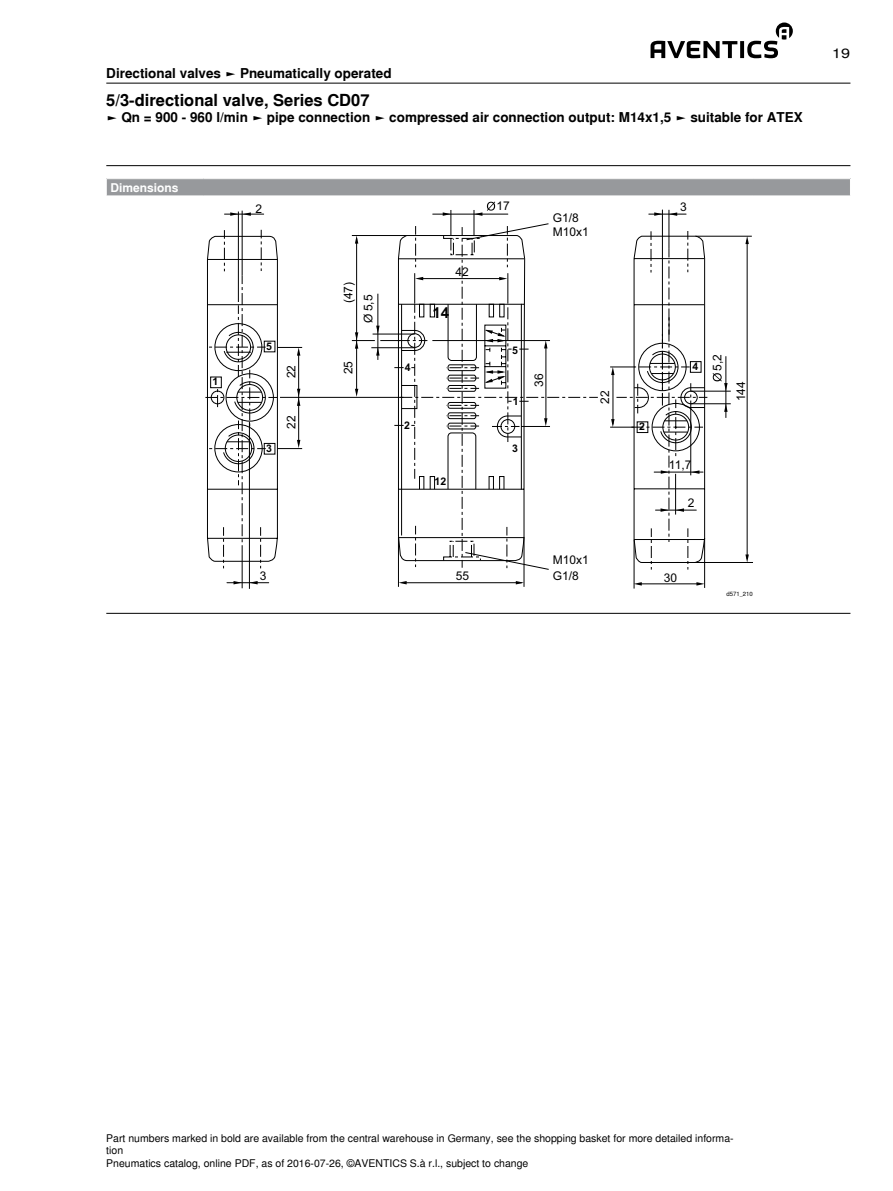
<style>
.page{position:relative;width:893px;height:1191px;background:#fff}
.page>*{position:absolute;margin:0;border:0;box-sizing:border-box;transform-origin:0 0}
.t1{font:700 16.5px "Nimbus Sans Global";color:#000}
.t2{font:700 15px "Arial";color:#000}
.t3{font:700 13.5px "Nimbus Sans Global";color:#000}
.t4{font:13.5px "Nimbus Sans Global";color:#000;scale:1.2 1}
.t5{font:12px/16.4px "Arial";color:#000}
.t6{font:700 12px "Nimbus Sans Global";color:#fff}
.t7{font:10.5px/12.6px "Nimbus Sans Global";color:#000}
.t8{font:700 10.5px "Arial";color:#000}
.t9{font:6px "Nimbus Sans Global";color:#000}
</style>
<div class="page">
<svg style="left:650px;top:23px;width:143px;height:35px"></svg>
<hr style="left:106px;top:83px;width:744px;height:1px;background:#000">
<hr style="left:106px;top:165px;width:744px;height:1px;background:#000">
<div style="left:106px;top:179px;width:744px;height:17px;background:#97999c"></div>
<svg style="left:106px;top:179px;width:1px;height:17px"></svg>
<hr style="left:238px;top:211px;width:1px;height:91px;background:#000">
<hr style="left:249px;top:422px;width:1px;height:167px;background:#000">
<hr style="left:242px;top:556px;width:1px;height:32px;background:#000">
<hr style="left:242px;top:211px;width:1px;height:64px;background:#000">
<hr style="left:669px;top:210px;width:1px;height:39px;background:#000">
<svg style="left:205px;top:226px;width:97px;height:342px"></svg>
<hr style="left:280px;top:397px;width:123px;height:1px;background:#000">
<hr style="left:224px;top:214px;width:40px;height:1px;background:#000">
<svg style="left:230px;top:212px;width:21px;height:4px"></svg>
<hr style="left:227px;top:582px;width:42px;height:1px;background:#000">
<svg style="left:234px;top:581px;width:8px;height:3px"></svg>
<svg style="left:249px;top:581px;width:9px;height:3px"></svg>
<hr style="left:747px;top:240px;width:1px;height:319px;background:#000">
<svg style="left:745px;top:554px;width:4px;height:8px"></svg>
<svg style="left:745px;top:237px;width:4px;height:7px"></svg>
<hr style="left:695px;top:236px;width:57px;height:1px;background:#000">
<hr style="left:695px;top:562px;width:58px;height:1px;background:#000">
<hr style="left:639px;top:583px;width:59px;height:1px;background:#000">
<svg style="left:696px;top:582px;width:8px;height:3px"></svg>
<svg style="left:635px;top:582px;width:7px;height:3px"></svg>
<hr style="left:704px;top:538px;width:1px;height:50px;background:#000">
<hr style="left:634px;top:539px;width:1px;height:49px;background:#000">
<hr style="left:406px;top:582px;width:115px;height:1px;background:#000">
<svg style="left:516px;top:581px;width:8px;height:3px"></svg>
<svg style="left:399px;top:581px;width:8px;height:3px"></svg>
<hr style="left:524px;top:537px;width:1px;height:50px;background:#000">
<hr style="left:398px;top:537px;width:1px;height:50px;background:#000">
<hr style="left:649px;top:214px;width:37px;height:1px;background:#000">
<svg style="left:654px;top:212px;width:8px;height:4px"></svg>
<svg style="left:669px;top:212px;width:8px;height:4px"></svg>
<svg style="left:610px;top:227px;width:121px;height:344px"></svg>
<hr style="left:662px;top:210px;width:1px;height:126px;background:#000">
<svg style="left:352px;top:201px;width:246px;height:369px"></svg>
<div style="left:210px;top:376px;width:12px;height:12px;border:1px solid #000"></div>
<div style="left:264px;top:443px;width:11px;height:11px;border:1px solid #000"></div>
<div style="left:637px;top:421px;width:11px;height:12px;border:1px solid #000"></div>
<div style="left:690px;top:361px;width:11px;height:12px;border:1px solid #000"></div>
<hr style="left:106px;top:613px;width:744px;height:1px;background:#000">
<p class="t3" style="left:106px;top:63px;width:287px">Directional valves ► Pneumatically operated</p>
<h1 class="t1" style="left:106px;top:87px;width:265px">5/3-directional valve, Series CD07</h1>
<p class="t3" style="left:106px;top:107px;width:698px">► Qn = 900 - 960 l/min ► pipe connection ► compressed air connection output: M14x1,5 ► suitable for ATEX</p>
<p class="t6" style="left:111px;top:178px;width:70px">Dimensions</p>
<p class="t5" style="left:256px;top:200px;width:8px">2</p>
<p class="t8" style="left:213px;top:375px;width:7px">1</p>
<p class="t8" style="left:266px;top:339px;width:7px">5</p>
<p class="t8" style="left:266px;top:441px;width:7px">3</p>
<p class="t5" style="left:283px;top:378px;width:15px;rotate:-90deg">22</p>
<p class="t5" style="left:283px;top:429px;width:15px;rotate:-90deg">22</p>
<p class="t5" style="left:260px;top:568px;width:8px">3</p>
<p class="t5" style="left:340px;top:303px;width:23px;rotate:-90deg">(47)</p>
<p class="t5" style="left:360px;top:323px;width:30px;rotate:-90deg">Ø 5,5</p>
<p class="t5" style="left:340px;top:374px;width:15px;rotate:-90deg">25</p>
<p class="t8" style="left:405px;top:360px;width:7px">4</p>
<p class="t8" style="left:404px;top:418px;width:7px">2</p>
<p class="t5" style="left:455px;top:263px;width:15px">42</p>
<h2 class="t2" style="left:432px;top:302px;width:18px">14</h2>
<p class="t8" style="left:435px;top:475px;width:13px">12</p>
<p class="t5" style="left:496px;top:198px;width:15px">17</p>
<p class="t5" style="left:553px;top:209px;width:28px">G1/8</p>
<p class="t5" style="left:553px;top:223px;width:38px">M10x1</p>
<p class="t8" style="left:512px;top:343px;width:7px">5</p>
<p class="t8" style="left:513px;top:395px;width:7px">1</p>
<p class="t8" style="left:512px;top:441px;width:7px">3</p>
<p class="t5" style="left:531px;top:387px;width:15px;rotate:-90deg">36</p>
<p class="t5" style="left:597px;top:404px;width:15px;rotate:-90deg">22</p>
<p class="t5" style="left:680px;top:198px;width:8px">3</p>
<p class="t8" style="left:639px;top:419px;width:7px">2</p>
<p class="t8" style="left:692px;top:359px;width:7px">4</p>
<p class="t5" style="left:709px;top:371px;width:18px;rotate:-90deg">5,2</p>
<p class="t5" style="left:733px;top:401px;width:22px;rotate:-90deg">144</p>
<p class="t5" style="left:669px;top:456px;width:24px">11,7</p>
<p class="t5" style="left:688px;top:495px;width:8px">2</p>
<p class="t5" style="left:553px;top:552px;width:38px">M10x1<br>G1/8</p>
<p class="t5" style="left:456px;top:568px;width:15px">55</p>
<p class="t5" style="left:664px;top:569px;width:15px">30</p>
<p class="t9" style="left:727px;top:589px;width:28px">d571_210</p>
<p class="t4" style="left:832px;top:43px;width:17px">19</p>
<p class="t7" style="left:106px;top:1131px;width:629px">Part numbers marked in bold are available from the central warehouse in Germany, see the shopping basket for more detailed informa&shy;tion<br>Pneumatics catalog, online PDF, as of 2016-07-26, ©AVENTICS S.à r.l., subject to change</p>
</div>
